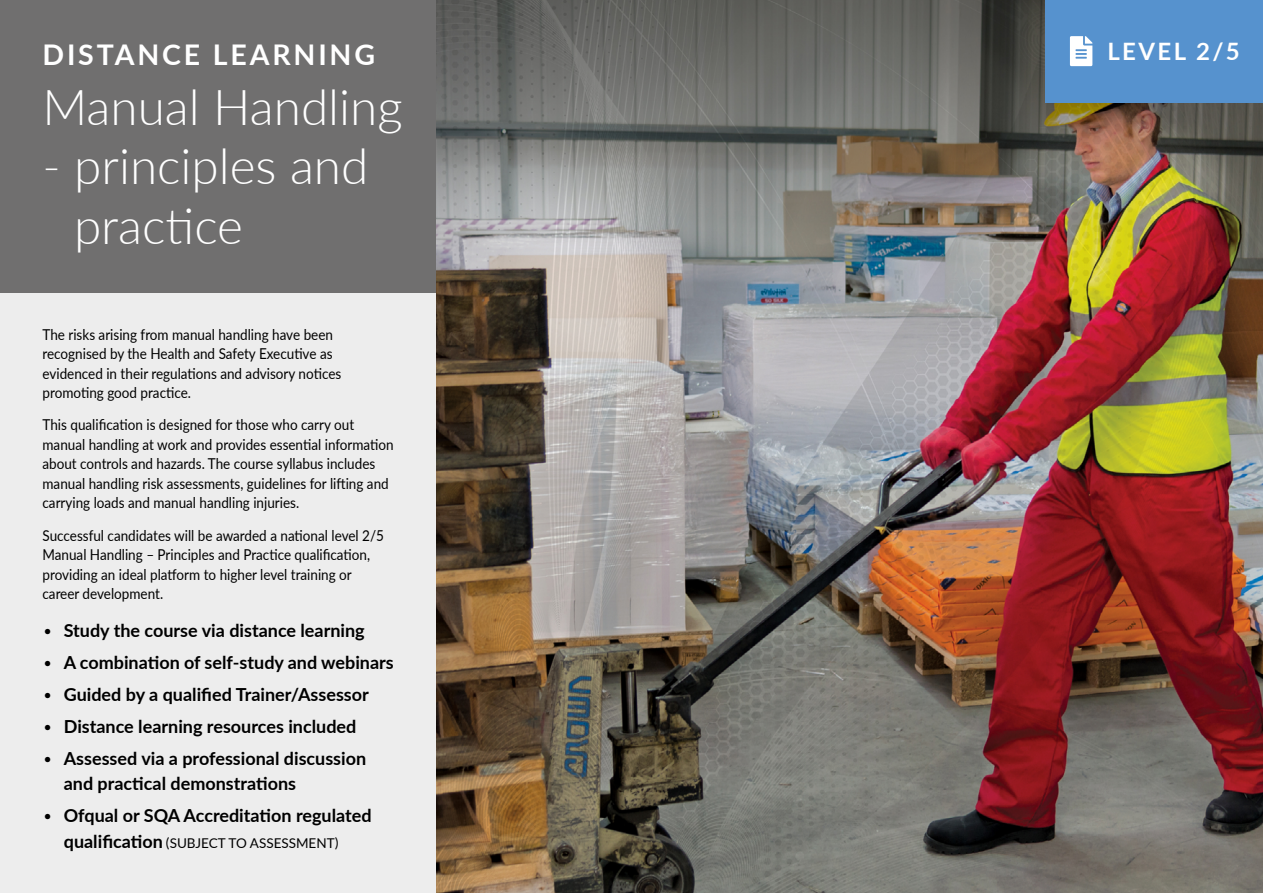
<style>
.page{position:relative;width:1263px;height:893px;background:#fff}
.page>*{position:absolute;margin:0;border:0;box-sizing:border-box;transform-origin:0 0}
.t1{font:300 49.5px/59.4px "Lato";color:#fff}
.t2{font:700 28.5px "Lato";letter-spacing:.1em;color:#fff}
.t3{font:700 24px "Lato";letter-spacing:.1em;color:#fff}
.t4{font:700 18px/25.5px "Lato";color:#000}
.t5{font:15px/19.5px "Lato";color:#000;scale:.9 1}
.t6{font:13.5px "Lato";color:#000}
.s1{font-weight:300}
.s2{font-weight:700;font-size:18px}
</style>
<div class="page">
<img style="left:435px;top:0;width:828px;height:893px">
<div style="left:1045px;top:0;width:218px;height:103px;background:#5692ce"></div>
<div style="left:0;top:0;width:435px;height:446px;background:#706f6f"></div>
<div style="left:0;top:293px;width:435px;height:600px;background:#ededed"></div>
<svg style="left:1070px;top:36px;width:22px;height:30px"></svg>
<h2 class="t2" style="left:43px;top:34px;width:334px">DISTANCE LEARNING</h2>
<h3 class="t3" style="left:1107px;top:33px;width:134px">LEVEL 2/5</h3>
<h1 class="t1" style="left:43px;top:76px;width:362px">Manual Handling</h1>
<h1 class="t1" style="left:74px;top:135px;width:296px;text-indent:-32px">- principles and practice</h1>
<p class="t5" style="left:43px;top:324px;width:333px">The risks arising from manual handling have been recognised by the Health and Safety Executive as evidenced in their regulations and advisory notices promoting good practice.</p>
<p class="t5" style="left:43px;top:414px;width:392px">This qualification is designed for those who carry out manual handling at work and provides essential information about controls and hazards. The course syllabus includes manual handling risk assessments, guidelines for lifting and carrying loads and manual handling injuries.</p>
<p class="t5" style="left:43px;top:525px;width:381px">Successful candidates will be awarded a national level 2/5<br>Manual Handling – Principles and Practice qualification, providing an ideal platform to higher level training or career development.</p>
<p class="t4" style="left:43px;top:617px;width:324px"><span class="s1">•</span> Study the course via distance learning</p>
<p class="t4" style="left:43px;top:649px;width:353px"><span class="s1">•</span> A combination of self-study and webinars</p>
<p class="t4" style="left:43px;top:681px;width:328px"><span class="s1">•</span> Guided by a qualified Trainer/Assessor</p>
<p class="t4" style="left:43px;top:713px;width:315px"><span class="s1">•</span> Distance learning resources included</p>
<p class="t4" style="left:64px;top:745px;width:304px;text-indent:-21px"><span class="s1">•</span> Assessed via a professional discussion and practical demonstrations</p>
<p class="t4" style="left:43px;top:802px;width:331px"><span class="s1">•</span> Ofqual or SQA Accreditation regulated</p>
<p class="t6" style="left:64px;top:833px;width:276px"><span class="s2">qualification</span> (SUBJECT TO ASSESSMENT)</p>
</div>
